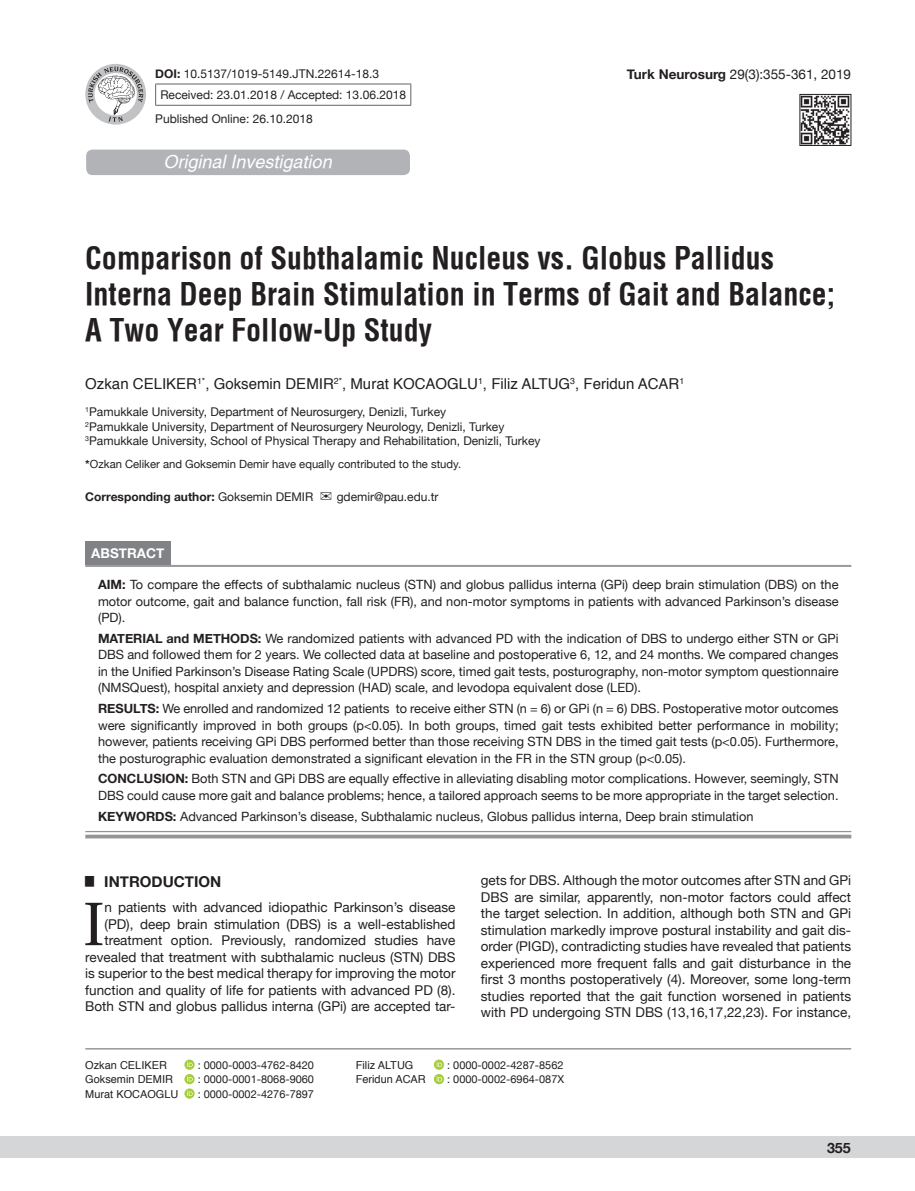
<style>
.page{position:relative;width:915px;height:1191px;background:#fff}
.page>*{position:absolute;margin:0;border:0;box-sizing:border-box;transform-origin:0 0}
.t1{font:61.2px "Utopia";color:#231f20}
.t2{font:700 30px/36px "Helvetica Condens";color:#231f20}
.t3{font:italic 500 18px "Helvetica";color:#fff}
.t4{font:15px "Helvetica";color:#231f20}
.t5{font:700 15px "Helvetica Neue";color:#231f20}
.t6{font:700 14.25px "Helvetica Neue";color:#231f20}
.t7{font:13.5px/16.5px "Helvetica Neue";color:#231f20;text-align:justify}
.t8{font:700 13.5px "Helvetica Neue";color:#fff}
.t9{font:12.75px/16.5px "Helvetica Neue";color:#231f20;text-align:justify}
.t10{font:12px/14.4px "Helvetica Neue";color:#231f20}
.t11{font:700 12px "Helvetica Neue";color:#231f20}
.t12{font:11.25px "Helvetica Neue";color:#231f20}
.t13{font:10.95px "Helvetica Neue";color:#231f20}
.t14{font:10.95px "Helvetica";color:#231f20}
.s1{font-weight:700}
.s2{font-weight:400}
</style>
<div class="page">
<div style="left:0;top:1136px;width:914px;height:22px;background:#d5d6d8"></div>
<div style="left:86px;top:150px;width:324px;height:25px;background:#b2b3b7;border-radius:6px"></div>
<hr style="left:155px;top:84px;width:256px;height:1px;background:#636366">
<svg style="left:155px;top:84px;width:1px;height:21px"></svg>
<svg style="left:410px;top:84px;width:1px;height:21px"></svg>
<hr style="left:155px;top:105px;width:256px;height:1px;background:#636366">
<svg style="left:85px;top:64px;width:61px;height:61px"></svg>
<svg style="left:88px;top:67px;width:55px;height:55px"></svg>
<hr style="left:85px;top:1048px;width:765px;height:1px;background:#636366">
<img style="left:801px;top:96px;width:47px;height:48px">
<div style="left:799px;top:94px;width:51px;height:52px;border:1px solid #231f20"></div>
<div style="left:85px;top:541px;width:85px;height:24px;background:#808285"></div>
<div style="left:85px;top:831px;width:766px;height:7px;background:#f3f4f4"></div>
<hr style="left:85px;top:565px;width:766px;height:1px;background:#939598">
<hr style="left:85px;top:566px;width:766px;height:1px;background:#939598">
<hr style="left:85px;top:831px;width:766px;height:1px;background:#939598">
<svg style="left:85px;top:834px;width:766px;height:4px;background:#a5a7a9"></svg>
<svg style="left:184px;top:1059px;width:10px;height:10px"></svg>
<svg style="left:187px;top:1061px;width:6px;height:6px"></svg>
<svg style="left:184px;top:1074px;width:10px;height:10px"></svg>
<svg style="left:187px;top:1075px;width:6px;height:6px"></svg>
<svg style="left:184px;top:1088px;width:10px;height:10px"></svg>
<svg style="left:187px;top:1090px;width:6px;height:5px"></svg>
<svg style="left:434px;top:1059px;width:10px;height:10px"></svg>
<svg style="left:436px;top:1061px;width:6px;height:6px"></svg>
<svg style="left:434px;top:1074px;width:10px;height:10px"></svg>
<svg style="left:436px;top:1075px;width:6px;height:6px"></svg>
<p class="t10" style="left:160px;top:63px;width:247px;line-height:21.9px;text-indent:-5px"><span class="s1">DOI:</span> 10.5137/1019-5149.JTN.22614-18.3<br>Received: 23.01.2018 / Accepted: 13.06.2018</p>
<p class="t10" style="left:155px;top:112px;width:159px">Published Online: 26.10.2018</p>
<h3 class="t3" style="left:163px;top:151px;width:170px">Original Investigation</h3>
<p class="t7" style="left:626px;top:67px;width:225px"><span class="s1">Turk Neurosurg</span> 29(3):355-361, 2019</p>
<h2 class="t2" style="left:85px;top:240px;width:751px">Comparison of Subthalamic Nucleus vs. Globus Pallidus<br>Interna Deep Brain Stimulation in Terms of Gait and Balance;<br>A Two Year Follow-Up Study</h2>
<p class="t4" style="left:85px;top:372px;width:600px">Ozkan CELIKER<sup>1*</sup>, Goksemin DEMIR<sup>2*</sup>, Murat KOCAOGLU<sup>1</sup>, Filiz ALTUG<sup>3</sup>, Feridun ACAR<sup>1</sup></p>
<p class="t10" style="left:85px;top:405px;width:456px"><sup>1</sup>Pamukkale University, Department of Neurosurgery, Denizli, Turkey<br><sup>2</sup>Pamukkale University, Department of Neurosurgery Neurology, Denizli, Turkey<br><sup>3</sup>Pamukkale University, School of Physical Therapy and Rehabilitation, Denizli, Turkey</p>
<p class="t12" style="left:85px;top:456px;width:377px"><span class="s1">*</span>Ozkan Celiker and Goksemin Demir have equally contributed to the study.</p>
<p class="t11" style="left:85px;top:487px;width:229px">Corresponding author: <span class="s2">Goksemin DEMIR</span></p>
<p class="t10" style="left:336px;top:490px;width:103px">gdemir@pau.edu.tr</p>
<p class="t8" style="left:91px;top:543px;width:75px">ABSTRACT</p>
<p class="t9" style="left:98px;top:577px;width:741px"><span class="s1">AIM:</span> To compare the effects of subthalamic nucleus (STN) and globus pallidus interna (GPi) deep brain stimulation (DBS) on the motor outcome, gait and balance function, fall risk (FR), and non-motor symptoms in patients with advanced Parkinson’s disease (PD).</p>
<p class="t9" style="left:98px;top:631px;width:741px"><span class="s1">MATERIAL and METHODS:</span> We randomized patients with advanced PD with the indication of DBS to undergo either STN or GPi DBS and followed them for 2 years. We collected data at baseline and postoperative 6, 12, and 24 months. We compared changes in the Unified Parkinson’s Disease Rating Scale (UPDRS) score, timed gait tests, posturography, non-motor symptom questionnaire (NMSQuest), hospital anxiety and depression (HAD) scale, and levodopa equivalent dose (LED).</p>
<p class="t9" style="left:98px;top:701px;width:741px"><span class="s1">RESULTS:</span> We enrolled and randomized 12 patients to receive either STN (n = 6) or GPi (n = 6) DBS. Postoperative motor outcomes were significantly improved in both groups (p&lt;0.05). In both groups, timed gait tests exhibited better performance in mobility; however, patients receiving GPi DBS performed better than those receiving STN DBS in the timed gait tests (p&lt;0.05). Furthermore, the posturographic evaluation demonstrated a significant elevation in the FR in the STN group (p&lt;0.05).</p>
<p class="t9" style="left:98px;top:771px;width:741px"><span class="s1">CONCLUSION:</span> Both STN and GPi DBS are equally effective in alleviating disabling motor complications. However, seemingly, STN<br>DBS could cause more gait and balance problems; hence, a tailored approach seems to be more appropriate in the target selection.</p>
<p class="t9" style="left:98px;top:808px;width:656px"><span class="s1">KEYWORDS:</span> Advanced Parkinson’s disease, Subthalamic nucleus, Globus pallidus interna, Deep brain stimulation</p>
<p class="t5" style="left:85px;top:870px;width:137px"><sup>█</sup> INTRODUCTION</p>
<h1 class="t1" style="left:83px;top:889px;width:23px">I</h1>
<p class="t7" style="left:85px;top:900px;width:371px;text-align:right">n patients with advanced idiopathic Parkinson’s disease (PD), deep brain stimulation (DBS) is a well-established treatment option. Previously, randomized studies have revealed that treatment with subthalamic nucleus (STN) DBS is superior to the best medical therapy for improving the motor function and quality of life for patients with advanced PD (8).<br>Both STN and globus pallidus interna (GPi) are accepted tar-</p>
<p class="t7" style="left:480px;top:873px;width:371px">gets for DBS. Although the motor outcomes after STN and GPi DBS are similar, apparently, non-motor factors could affect the target selection. In addition, although both STN and GPi stimulation markedly improve postural instability and gait dis&shy;order (PIGD), contradicting studies have revealed that patients experienced more frequent falls and gait disturbance in the first 3 months postoperatively (4). Moreover, some long-term studies reported that the gait function worsened in patients with PD undergoing STN DBS (13,16,17,22,23). For instance,</p>
<p class="t14" style="left:85px;top:1056px;width:83px">Ozkan CELIKER</p>
<p class="t13" style="left:198px;top:1057px;width:118px">: 0000-0003-4762-8420</p>
<p class="t14" style="left:85px;top:1071px;width:89px">Goksemin DEMIR</p>
<p class="t13" style="left:198px;top:1071px;width:118px">: 0000-0001-8068-9060</p>
<p class="t14" style="left:85px;top:1085px;width:95px">Murat KOCAOGLU</p>
<p class="t13" style="left:198px;top:1086px;width:118px">: 0000-0002-4276-7897</p>
<p class="t14" style="left:355px;top:1056px;width:59px">Filiz ALTUG</p>
<p class="t13" style="left:447px;top:1057px;width:118px">: 0000-0002-4287-8562</p>
<p class="t14" style="left:355px;top:1071px;width:71px">Feridun ACAR</p>
<p class="t13" style="left:447px;top:1071px;width:118px">: 0000-0002-6964-087X</p>
<p class="t6" style="left:826px;top:1137px;width:25px">355</p>
</div>
